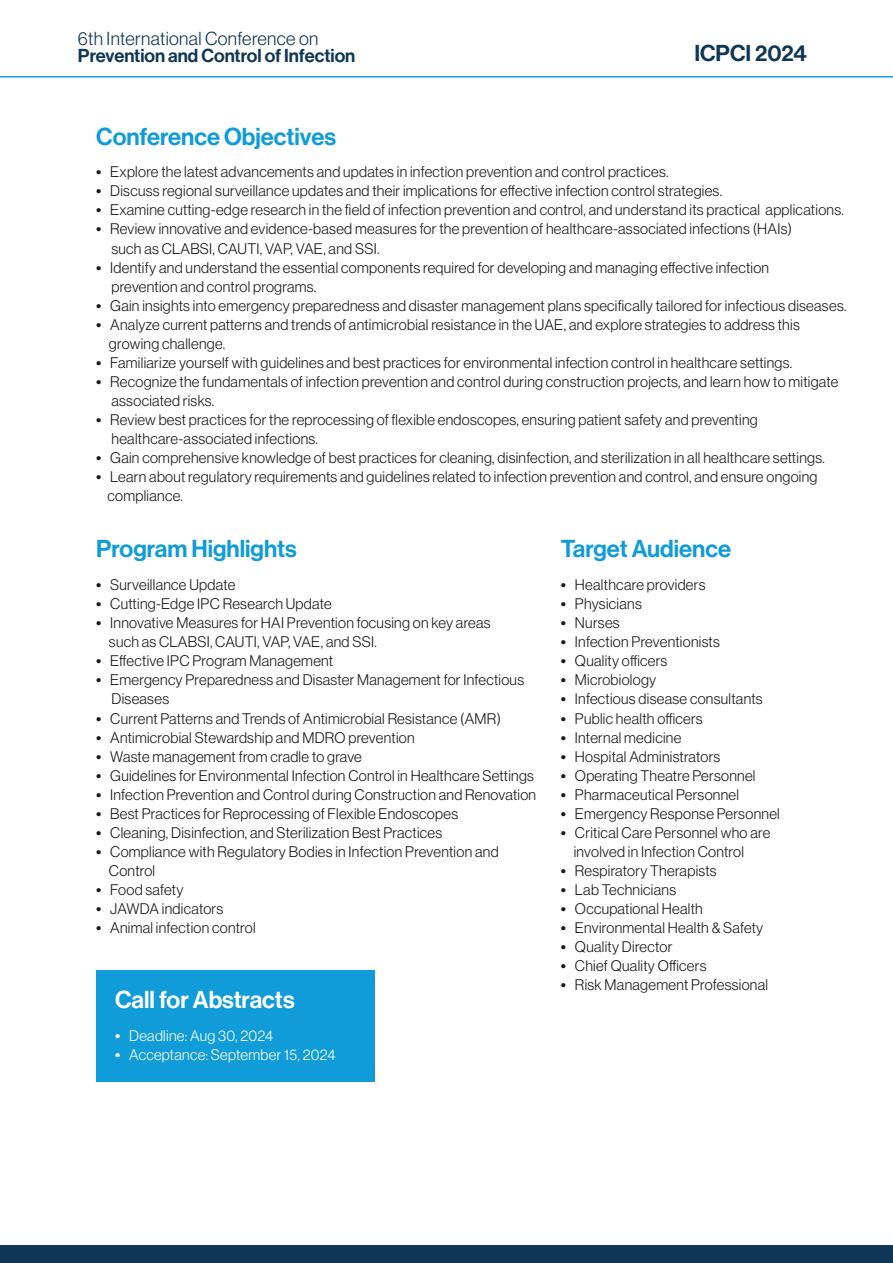
<style>
.page{position:relative;width:893px;height:1263px;background:#fff}
.page>*{position:absolute;margin:0;border:0;box-sizing:border-box;transform-origin:0 0}
.t1{font:24px "Neue Haas Display Mediu";color:#0f9cd8}
.t2{font:24px "Neue Haas Display Mediu";color:#fff}
.t3{font:22.5px "Neue Haas Display Mediu";color:#0f3755}
.t4{font:18.45px "Neue Haas Display Mediu";color:#0f3755}
.t5{font:300 18.45px "Neue Haas Display";letter-spacing:.02em;color:#0f3755}
.t6{font:300 15px/19px "Neue Haas Display";letter-spacing:.02em;color:#191919}
.t7{font:300 15px "Neue Haas Display";letter-spacing:.02em;color:#fff}
.s1{font-family:"Neue Haas Display Mediu";font-weight:400}
</style>
<div class="page">
<div style="left:96px;top:970px;width:279px;height:111px;background:#0f9cd8"></div>
<hr style="left:0;top:76px;width:893px;height:1px;background:#0f9cd8">
<div style="left:0;top:1245px;width:893px;height:18px;background:#0f3755"></div>
<p class="t5" style="left:78px;top:28px;width:242px">6th International Conference on</p>
<p class="t4" style="left:78px;top:45px;width:279px">Prevention and Control of Infection</p>
<h2 class="t3" style="left:694px;top:40px;width:114px">ICPCI 2024</h2>
<h1 class="t1" style="left:96px;top:122px;width:241px">Conference Objectives</h1>
<p class="t6" style="left:96px;top:163px;width:574px"><span class="s1">•</span> Explore the latest advancements and updates in infection prevention and control practices.</p>
<p class="t6" style="left:96px;top:182px;width:627px"><span class="s1">•</span> Discuss regional surveillance updates and their implications for effective infection control strategies.</p>
<p class="t6" style="left:96px;top:201px;width:749px"><span class="s1">•</span> Examine cutting-edge research in the field of infection prevention and control, and understand its practical applications.</p>
<p class="t6" style="left:112px;top:220px;width:682px;text-indent:-15px"><span class="s1">•</span> Review innovative and evidence-based measures for the prevention of healthcare-associated infections (HAIs) such as CLABSI, CAUTI, VAP, VAE, and SSI.</p>
<p class="t6" style="left:112px;top:258px;width:659px;text-indent:-15px"><span class="s1">•</span> Identify and understand the essential components required for developing and managing effective infection prevention and control programs.</p>
<p class="t6" style="left:96px;top:296px;width:752px"><span class="s1">•</span> Gain insights into emergency preparedness and disaster management plans specifically tailored for infectious diseases.</p>
<p class="t6" style="left:109px;top:315px;width:692px;text-indent:-13px"><span class="s1">•</span> Analyze current patterns and trends of antimicrobial resistance in the UAE, and explore strategies to address this growing challenge.</p>
<p class="t6" style="left:96px;top:353px;width:697px"><span class="s1">•</span> Familiarize yourself with guidelines and best practices for environmental infection control in healthcare settings.</p>
<p class="t6" style="left:112px;top:372px;width:728px;text-indent:-15px"><span class="s1">•</span> Recognize the fundamentals of infection prevention and control during construction projects, and learn how to mitigate associated risks.</p>
<p class="t6" style="left:112px;top:410px;width:648px;text-indent:-15px"><span class="s1">•</span> Review best practices for the reprocessing of flexible endoscopes, ensuring patient safety and preventing healthcare-associated infections.</p>
<p class="t6" style="left:96px;top:448px;width:730px"><span class="s1">•</span> Gain comprehensive knowledge of best practices for cleaning, disinfection, and sterilization in all healthcare settings.</p>
<p class="t6" style="left:107px;top:467px;width:711px;text-indent:-11px"><span class="s1">•</span> Learn about regulatory requirements and guidelines related to infection prevention and control, and ensure ongoing compliance.</p>
<h1 class="t1" style="left:96px;top:535px;width:202px">Program Highlights</h1>
<p class="t6" style="left:96px;top:575px;width:141px"><span class="s1">•</span> Surveillance Update</p>
<p class="t6" style="left:96px;top:594px;width:237px"><span class="s1">•</span> Cutting-Edge IPC Research Update</p>
<p class="t6" style="left:109px;top:613px;width:383px;text-indent:-13px"><span class="s1">•</span> Innovative Measures for HAI Prevention focusing on key areas such as CLABSI, CAUTI, VAP, VAE, and SSI.</p>
<p class="t6" style="left:96px;top:652px;width:238px"><span class="s1">•</span> Effective IPC Program Management</p>
<p class="t6" style="left:112px;top:671px;width:414px;text-indent:-15px"><span class="s1">•</span> Emergency Preparedness and Disaster Management for Infectious<br>Diseases</p>
<p class="t6" style="left:96px;top:709px;width:406px"><span class="s1">•</span> Current Patterns and Trends of Antimicrobial Resistance (AMR)</p>
<p class="t6" style="left:96px;top:728px;width:320px"><span class="s1">•</span> Antimicrobial Stewardship and MDRO prevention</p>
<p class="t6" style="left:96px;top:747px;width:267px"><span class="s1">•</span> Waste management from cradle to grave</p>
<p class="t6" style="left:96px;top:766px;width:439px"><span class="s1">•</span> Guidelines for Environmental Infection Control in Healthcare Settings</p>
<p class="t6" style="left:96px;top:785px;width:441px"><span class="s1">•</span> Infection Prevention and Control during Construction and Renovation</p>
<p class="t6" style="left:96px;top:804px;width:363px"><span class="s1">•</span> Best Practices for Reprocessing of Flexible Endoscopes</p>
<p class="t6" style="left:96px;top:823px;width:348px"><span class="s1">•</span> Cleaning, Disinfection, and Sterilization Best Practices</p>
<p class="t6" style="left:109px;top:842px;width:391px;text-indent:-13px"><span class="s1">•</span> Compliance with Regulatory Bodies in Infection Prevention and<br>Control</p>
<p class="t6" style="left:96px;top:880px;width:89px"><span class="s1">•</span> Food safety</p>
<p class="t6" style="left:96px;top:899px;width:129px"><span class="s1">•</span> JAWDA indicators</p>
<p class="t6" style="left:96px;top:918px;width:161px"><span class="s1">•</span> Animal infection control</p>
<h1 class="t1" style="left:561px;top:535px;width:172px">Target Audience</h1>
<p class="t6" style="left:561px;top:575px;width:146px"><span class="s1">•</span> Healthcare providers</p>
<p class="t6" style="left:561px;top:594px;width:82px"><span class="s1">•</span> Physicians</p>
<p class="t6" style="left:561px;top:613px;width:60px"><span class="s1">•</span> Nurses</p>
<p class="t6" style="left:561px;top:632px;width:160px"><span class="s1">•</span> Infection Preventionists</p>
<p class="t6" style="left:561px;top:652px;width:108px"><span class="s1">•</span> Quality officers</p>
<p class="t6" style="left:561px;top:671px;width:97px"><span class="s1">•</span> Microbiology</p>
<p class="t6" style="left:561px;top:690px;width:203px"><span class="s1">•</span> Infectious disease consultants</p>
<p class="t6" style="left:561px;top:709px;width:143px"><span class="s1">•</span> Public health officers</p>
<p class="t6" style="left:561px;top:728px;width:122px"><span class="s1">•</span> Internal medicine</p>
<p class="t6" style="left:561px;top:747px;width:161px"><span class="s1">•</span> Hospital Administrators</p>
<p class="t6" style="left:561px;top:766px;width:196px"><span class="s1">•</span> Operating Theatre Personnel</p>
<p class="t6" style="left:561px;top:785px;width:180px"><span class="s1">•</span> Pharmaceutical Personnel</p>
<p class="t6" style="left:561px;top:804px;width:220px"><span class="s1">•</span> Emergency Response Personnel</p>
<p class="t6" style="left:574px;top:823px;width:198px;text-indent:-13px"><span class="s1">•</span> Critical Care Personnel who are involved in Infection Control</p>
<p class="t6" style="left:561px;top:861px;width:157px"><span class="s1">•</span> Respiratory Therapists</p>
<p class="t6" style="left:561px;top:880px;width:117px"><span class="s1">•</span> Lab Technicians</p>
<p class="t6" style="left:561px;top:899px;width:143px"><span class="s1">•</span> Occupational Health</p>
<p class="t6" style="left:561px;top:918px;width:204px"><span class="s1">•</span> Environmental Health &amp; Safety</p>
<p class="t6" style="left:561px;top:937px;width:113px"><span class="s1">•</span> Quality Director</p>
<p class="t6" style="left:561px;top:956px;width:147px"><span class="s1">•</span> Chief Quality Officers</p>
<p class="t6" style="left:561px;top:975px;width:209px"><span class="s1">•</span> Risk Management Professional</p>
<h1 class="t2" style="left:115px;top:986px;width:181px">Call for Abstracts</h1>
<p class="t7" style="left:115px;top:1027px;width:159px"><span class="s1">•</span> Deadline: Aug 30, 2024</p>
<p class="t7" style="left:115px;top:1046px;width:222px"><span class="s1">•</span> Acceptance: September 15, 2024</p>
</div>
